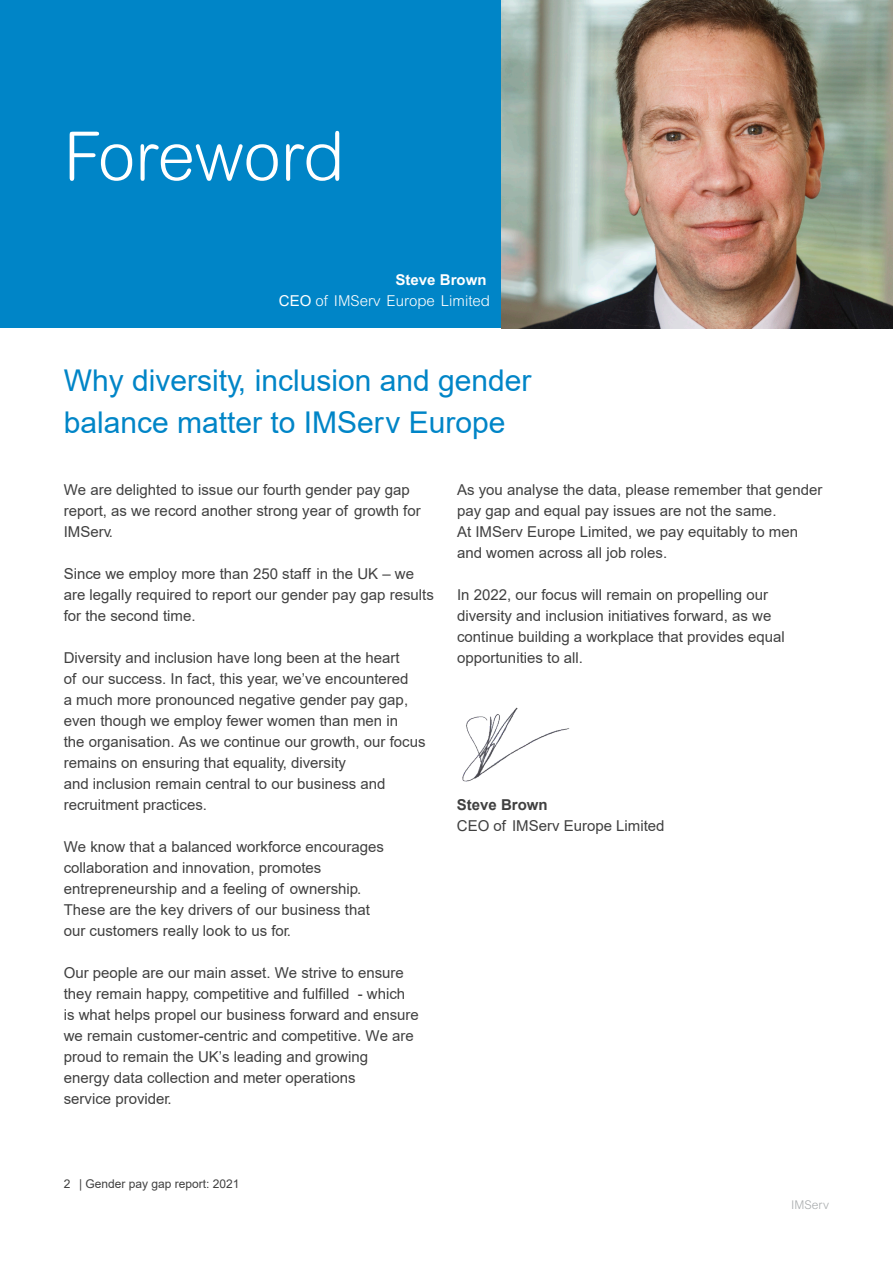
<style>
.page{position:relative;width:893px;height:1263px;background:#fff}
.page>*{position:absolute;margin:0;border:0;box-sizing:border-box;transform-origin:0 0}
.Heading{font:300 67.5px "Arial Rounded MT Pro";color:#fff}
.Subtitle{font:30px/42px "Arial";color:#0085c7}
.t1{font:15px/21px "Arial";color:#404040}
.t2{font:300 15px/21px "Arial MT Std";color:#fff;text-align:right}
.t3{font:12px "Arial";color:#404040}
.t4{font:300 12px "Arial MT Std";color:#a7aaac}
.s1{font-weight:700}
.s2{font-family:"Arial";font-weight:400}
</style>
<div class="page">
<div style="left:0;top:0;width:893px;height:328px;background:#0085c7"></div>
<img style="left:502px;top:0;width:391px;height:328px">
<img style="left:462px;top:707px;width:108px;height:75px">
<p class="Heading" style="left:64px;top:117px;width:282px">Foreword</p>
<p class="t2" style="left:279px;top:269px;width:213px"><span class="s1">Steve Brown<br></span><span class="s2">CEO</span> of IMServ Europe Limited</p>
<p class="Subtitle" style="left:64px;top:359px;width:469px">Why diversity, inclusion and gender balance matter to IMServ Europe</p>
<p class="t1" style="left:64px;top:479px;width:358px">We are delighted to issue our fourth gender pay gap report, as we record another strong year of growth for<br>IMServ.</p>
<p class="t1" style="left:64px;top:563px;width:372px">Since we employ more than 250 staff in the UK – we are legally required to report our gender pay gap results for the second time.</p>
<p class="t1" style="left:64px;top:647px;width:363px">Diversity and inclusion have long been at the heart<br>of our success. In fact, this year, we’ve encountered<br>a much more pronounced negative gender pay gap, even though we employ fewer women than men in<br>the organisation. As we continue our growth, our focus remains on ensuring that equality, diversity<br>and inclusion remain central to our business and recruitment practices.</p>
<p class="t1" style="left:64px;top:836px;width:322px">We know that a balanced workforce encourages collaboration and innovation, promotes entrepreneurship and a feeling of ownership.<br>These are the key drivers of our business that our customers really look to us for.</p>
<p class="t1" style="left:64px;top:962px;width:357px">Our people are our main asset. We strive to ensure they remain happy, competitive and fulfilled - which is what helps propel our business forward and ensure we remain customer-centric and competitive. We are proud to remain the UK’s leading and growing<br>energy data collection and meter operations<br>service provider.</p>
<p class="t1" style="left:457px;top:479px;width:367px">As you analyse the data, please remember that gender pay gap and equal pay issues are not the same.<br>At IMServ Europe Limited, we pay equitably to men and women across all job roles.</p>
<p class="t1" style="left:457px;top:584px;width:329px">In 2022, our focus will remain on propelling our diversity and inclusion initiatives forward, as we continue building a workplace that provides equal opportunities to all.</p>
<p class="t1" style="left:457px;top:794px;width:209px"><span class="s1">Steve Brown<br></span>CEO of IMServ Europe Limited</p>
<p class="t3" style="left:64px;top:1175px;width:177px">2 | Gender pay gap report: 2021</p>
<p class="t4" style="left:791px;top:1198px;width:39px">IMServ</p>
</div>
